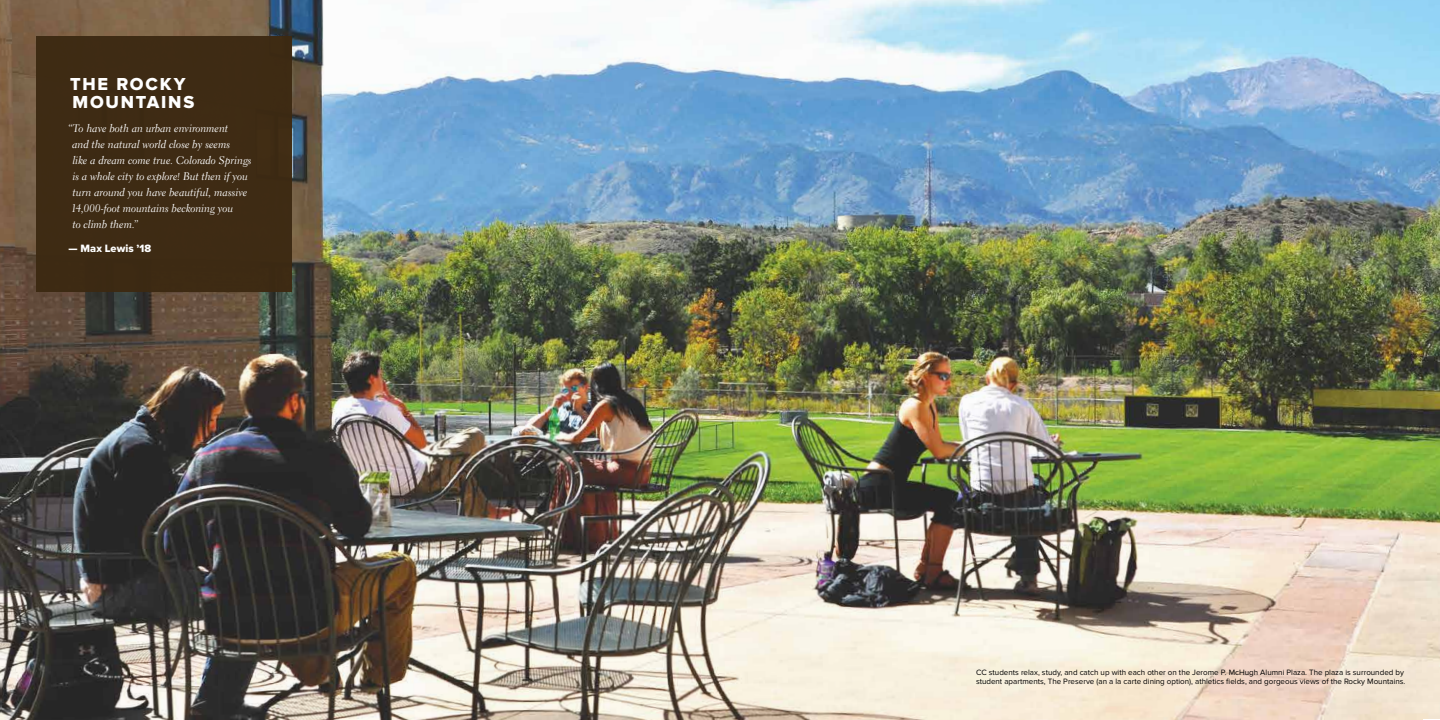
<style>
.page{position:relative;width:1440px;height:720px;background:#fff}
.page>*{position:absolute;margin:0;border:0;box-sizing:border-box;transform-origin:0 0}
.t1{font:18px/18px "Proxima Nova Extrabld";letter-spacing:.1em;color:#fff}
.t2{font:11px/16px "Electra LT Std Cursive";letter-spacing:-.005em;color:#fff}
.t3{font:11px "Proxima Nova Extrabld";letter-spacing:.005em;color:#fff}
.t4{font:8px/9.6px "Proxima Nova";color:#000}
</style>
<div class="page">
<img style="left:0;top:0;width:1440px;height:720px">
<div style="left:36px;top:36px;width:256px;height:256px;background:#3e2b14"></div>
<h1 class="t1" style="left:70px;top:76px;width:125px">THE ROCKY<br>MOUNTAINS</h1>
<p class="t2" style="left:68px;top:121px;width:185px">“To have both an urban environment<br>and the natural world close by seems<br>like a dream come true. Colorado Springs is a whole city to explore! But then if you turn around you have beautiful, massive 14,000-foot mountains beckoning you<br>to climb them.”</p>
<p class="t3" style="left:69px;top:242px;width:84px">— Max Lewis ’18</p>
<p class="t4" style="left:976px;top:668px;width:431px">CC students relax, study, and catch up with each other on the Jerome P. McHugh Alumni Plaza. The plaza is surrounded by student apartments, The Preserve (an a la carte dining option), athletics fields, and gorgeous views of the Rocky Mountains.</p>
</div>
